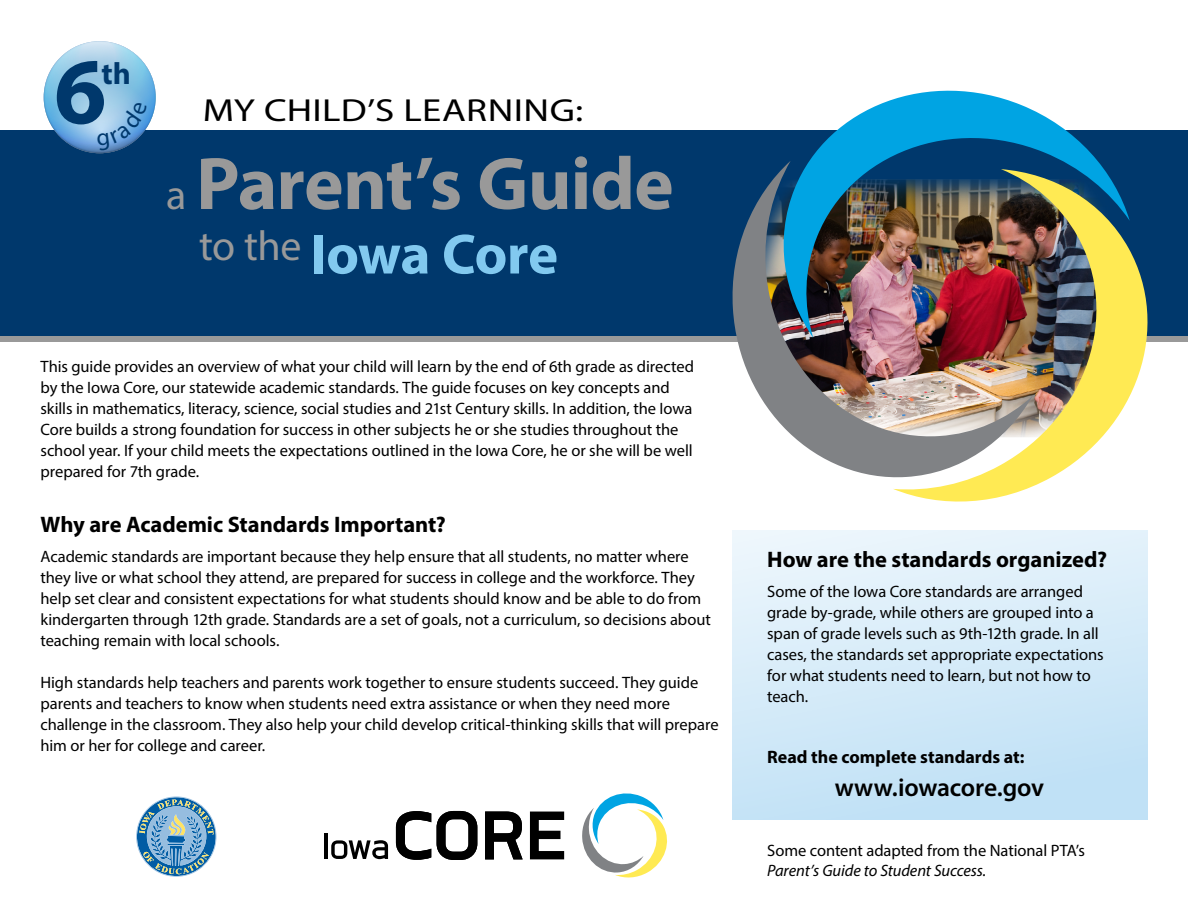
<style>
.page{position:relative;width:1188px;height:918px;background:#fff}
.page>*{position:absolute;margin:0;border:0;box-sizing:border-box;transform-origin:0 0}
.t1{font:700 94.65px "Myriad Pro";color:#00386c}
.t2{font:700 75px "Myriad Pro";letter-spacing:-.01em;color:#999}
.t3{font:700 57px "Myriad Pro";letter-spacing:-.01em;color:#82c9ef}
.t4{font:31.95px "Myriad Pro";letter-spacing:.01em;color:#000;scale:1.22 1}
.t5{font:700 30.9px "Myriad Pro";color:#00386c}
.t6{font:600 25.5px "Myriad Pro";letter-spacing:-.01em;color:#000}
.t7{font:700 22.5px "Myriad Pro";letter-spacing:-.005em;color:#000}
.t8{font:700 18px "Myriad Pro";color:#000}
.t9{font:16.5px/21px "Myriad Pro";letter-spacing:-.005em;color:#000}
.s1{font-weight:400;font-size:42px}
.s2{font-size:51.75px;color:#00386c}
.s3{font-style:italic}
</style>
<div class="page">
<div style="left:0;top:327px;width:1188px;height:15px;background:#999"></div>
<div style="left:0;top:131px;width:1188px;height:205px;background:#00386c"></div>
<div style="left:732px;top:530px;width:416px;height:290px;background:linear-gradient(to bottom,#e9f4fb,#bfe0f6)"></div>
<svg style="left:44px;top:41px;width:112px;height:112px;background:#8dc2e4"></svg>
<svg style="left:732px;top:178px;width:161px;height:300px"></svg>
<img style="left:774px;top:91px;width:356px;height:247px">
<img style="left:893px;top:169px;width:255px;height:333px">
<svg style="left:136px;top:796px;width:80px;height:81px"></svg>
<svg style="left:582px;top:793px;width:85px;height:85px"></svg>
<svg style="left:530px;top:812px;width:34px;height:47px"></svg>
<svg style="left:396px;top:811px;width:35px;height:49px"></svg>
<svg style="left:437px;top:811px;width:40px;height:49px"></svg>
<svg style="left:485px;top:812px;width:38px;height:47px"></svg>
<hr style="left:324px;top:834px;width:4px;height:25px;background:#000">
<svg style="left:331px;top:840px;width:57px;height:19px"></svg>
<svg style="left:97px;top:102px;width:50px;height:49px;background:#78a9d5"></svg>
<p class="t1" style="left:54px;top:30px;width:54px">6</p>
<p class="t5" style="left:101px;top:53px;width:31px">th</p>
<p class="t4" style="left:203px;top:90px;width:313px">MY CHILD’S LEARNING:</p>
<p class="t2" style="left:166px;top:135px;width:509px"><span class="s1">a</span> Parent’s Guide</p>
<p class="t3" style="left:126px;top:217px;width:433px"><span class="s2">School</span><sup>to</sup> <sup>the</sup> Iowa Core</p>
<p class="t9" style="left:40px;top:356px;width:655px">This guide provides an overview of what your child will learn by the end of 6th grade as directed by the Iowa Core, our statewide academic standards. The guide focuses on key concepts and skills in mathematics, literacy, science, social studies and 21st Century skills. In addition, the Iowa Core builds a strong foundation for success in other subjects he or she studies throughout the school year. If your child meets the expectations outlined in the Iowa Core, he or she will be well prepared for 7th grade.</p>
<p class="t7" style="left:40px;top:510px;width:407px">Why are Academic Standards Important?</p>
<p class="t9" style="left:40px;top:546px;width:672px">Academic standards are important because they help ensure that all students, no matter where they live or what school they attend, are prepared for success in college and the workforce. They help set clear and consistent expectations for what students should know and be able to do from kindergarten through 12th grade. Standards are a set of goals, not a curriculum, so decisions about teaching remain with local schools.</p>
<p class="t9" style="left:40px;top:672px;width:680px">High standards help teachers and parents work together to ensure students succeed. They guide parents and teachers to know when students need extra assistance or when they need more challenge in the classroom. They also help your child develop critical-thinking skills that will prepare him or her for college and career.</p>
<p class="t7" style="left:767px;top:544px;width:341px">How are the standards organized?</p>
<p class="t9" style="left:767px;top:580px;width:338px">Some of the Iowa Core standards are arranged grade by-grade, while others are grouped into a span of grade levels such as 9th-12th grade. In all cases, the standards set appropriate expectations for what students need to learn, but not how to teach.</p>
<p class="t8" style="left:767px;top:745px;width:259px">Read the complete standards at:</p>
<p class="t6" style="left:835px;top:771px;width:211px">www.iowacore.gov</p>
<p class="t9" style="left:767px;top:841px;width:319px;line-height:19.8px">Some content adapted from the National PTA’s<br><span class="s3">Parent’s Guide to Student Success.</span></p>
</div>
